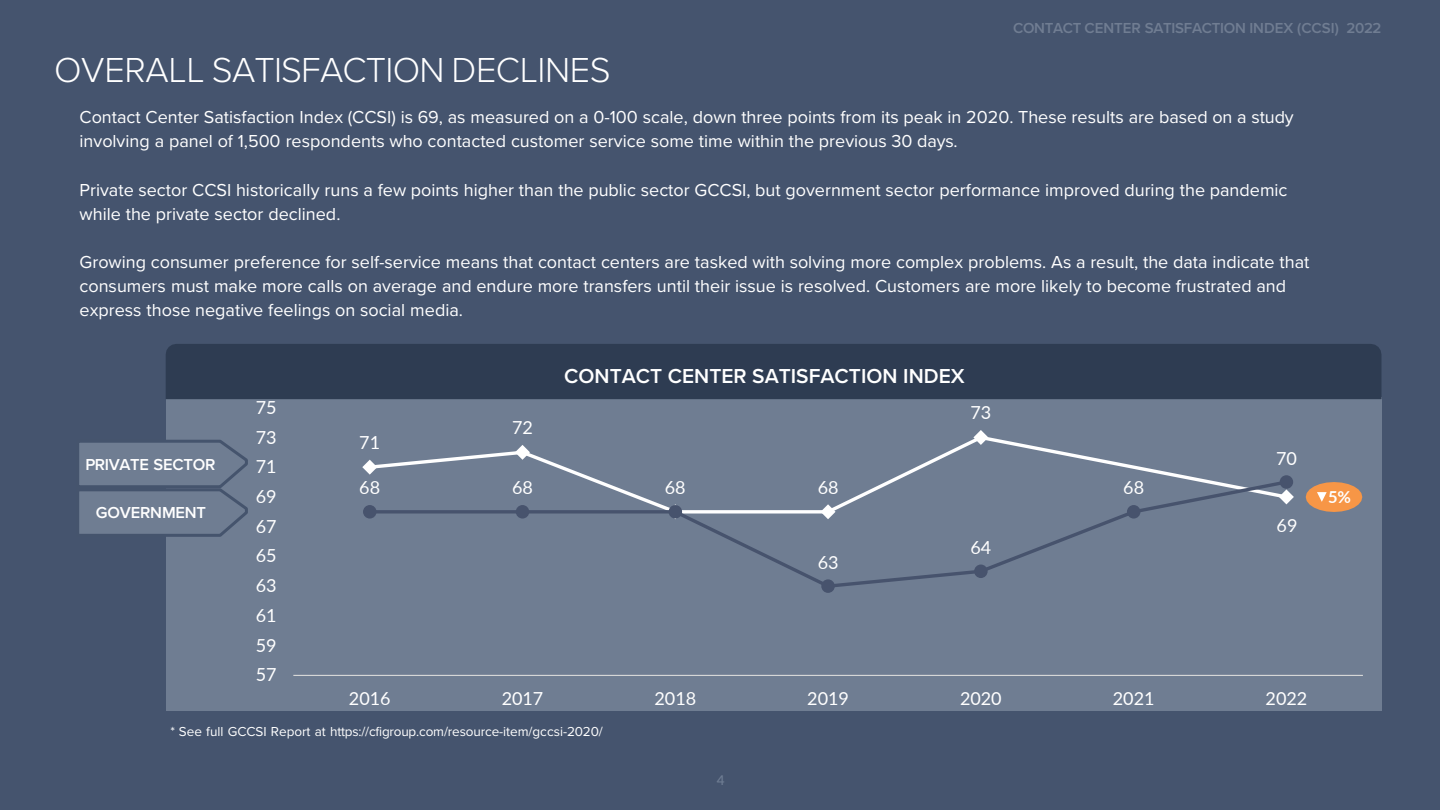
<style>
.page{position:relative;width:1440px;height:810px;background:#45546e}
.page>*{position:absolute;margin:0;border:0;box-sizing:border-box;transform-origin:0 0}
.t1{font:300 36px "Proxima Nova";letter-spacing:-.01em;color:#fff}
.t2{font:600 21px "Proxima Nova";color:#fff}
.t3{font:18px/24px "Proxima Nova";color:#fff}
.t4{font:18px "Lato";color:#fff}
.t5{font:600 16.5px "Proxima Nova";letter-spacing:-.01em;color:#fff}
.t6{font:700 16.5px "Lato";color:#fff}
.t7{font:600 15px "Proxima Nova";letter-spacing:-.015em;color:#707d92}
.t8{font:13.5px "Proxima Nova";letter-spacing:-.005em;color:#fff}
.t9{font:600 13.5px "Lato";color:#6e7c92}
</style>
<div class="page">
<div style="left:166px;top:398px;width:1215px;height:313px;background:#6f7d92"></div>
<div style="left:166px;top:344px;width:1215px;height:55px;background:#2e3c52"></div>
<svg style="left:79px;top:439px;width:169px;height:98px"></svg>
<hr style="left:293px;top:675px;width:1070px;height:1px;background:#d9d9d9">
<svg style="left:369px;top:437px;width:913px;height:41px"></svg>
<svg style="left:362px;top:460px;width:15px;height:15px"></svg>
<svg style="left:515px;top:445px;width:15px;height:15px"></svg>
<svg style="left:973px;top:430px;width:15px;height:15px"></svg>
<svg style="left:1290px;top:493px;width:4px;height:8px"></svg>
<svg style="left:377px;top:478px;width:913px;height:109px"></svg>
<div style="left:363px;top:505px;width:14px;height:14px;background:#47536d;border-radius:50%"></div>
<div style="left:516px;top:505px;width:13px;height:14px;background:#47536d;border-radius:50%"></div>
<div style="left:669px;top:505px;width:13px;height:14px;background:#47536d;border-radius:50%"></div>
<div style="left:821px;top:579px;width:14px;height:14px;background:#47536d;border-radius:50%"></div>
<div style="left:974px;top:565px;width:14px;height:13px;background:#47536d;border-radius:50%"></div>
<div style="left:1127px;top:505px;width:13px;height:14px;background:#47536d;border-radius:50%"></div>
<div style="left:1280px;top:475px;width:13px;height:14px;background:#47536d;border-radius:50%"></div>
<svg style="left:1306px;top:482px;width:56px;height:30px"></svg>
<p class="t7" style="left:1013px;top:17px;width:370px">CONTACT CENTER SATISFACTION INDEX (CCSI) 2022</p>
<h2 class="t1" style="left:54px;top:43px;width:558px">OVERALL SATISFACTION DECLINES</h2>
<p class="t3" style="left:80px;top:104px;width:1216px">Contact Center Satisfaction Index (CCSI) is 69, as measured on a 0-100 scale, down three points from its peak in 2020. These results are based on a study involving a panel of 1,500 respondents who contacted customer service some time within the previous 30 days.</p>
<p class="t3" style="left:80px;top:177px;width:1209px">Private sector CCSI historically runs a few points higher than the public sector GCCSI, but government sector performance improved during the pandemic while the private sector declined.</p>
<p class="t3" style="left:80px;top:249px;width:1231px">Growing consumer preference for self-service means that contact centers are tasked with solving more complex problems. As a result, the data indicate that consumers must make more calls on average and endure more transfers until their issue is resolved. Customers are more likely to become frustrated and express those negative feelings on social media.</p>
<p class="t5" style="left:85px;top:452px;width:132px">PRIVATE SECTOR</p>
<p class="t5" style="left:96px;top:500px;width:112px">GOVERNMENT</p>
<p class="t4" style="left:256px;top:394px;width:22px">75</p>
<p class="t4" style="left:256px;top:424px;width:22px">73</p>
<p class="t4" style="left:256px;top:454px;width:22px">71</p>
<p class="t4" style="left:256px;top:484px;width:22px">69</p>
<p class="t4" style="left:256px;top:513px;width:22px">67</p>
<p class="t4" style="left:256px;top:543px;width:22px">65</p>
<p class="t4" style="left:256px;top:573px;width:22px">63</p>
<p class="t4" style="left:256px;top:603px;width:22px">61</p>
<p class="t4" style="left:256px;top:632px;width:22px">59</p>
<p class="t4" style="left:256px;top:662px;width:22px">57</p>
<p class="t4" style="left:359px;top:430px;width:22px">71</p>
<p class="t4" style="left:512px;top:415px;width:22px">72</p>
<p class="t4" style="left:359px;top:475px;width:22px">68</p>
<p class="t4" style="left:512px;top:475px;width:22px">68</p>
<p class="t2" style="left:564px;top:360px;width:402px">CONTACT CENTER SATISFACTION INDEX</p>
<p class="t4" style="left:665px;top:474px;width:22px">68</p>
<p class="t4" style="left:818px;top:474px;width:22px">68</p>
<p class="t4" style="left:818px;top:549px;width:22px">63</p>
<p class="t4" style="left:970px;top:400px;width:22px">73</p>
<p class="t4" style="left:970px;top:535px;width:22px">64</p>
<p class="t4" style="left:1123px;top:475px;width:22px">68</p>
<p class="t4" style="left:1276px;top:445px;width:22px">70</p>
<p class="t4" style="left:1277px;top:513px;width:22px">69</p>
<p class="t4" style="left:349px;top:686px;width:43px">2016</p>
<p class="t4" style="left:502px;top:686px;width:43px">2017</p>
<p class="t4" style="left:655px;top:686px;width:43px">2018</p>
<p class="t4" style="left:807px;top:686px;width:43px">2019</p>
<p class="t4" style="left:960px;top:686px;width:43px">2020</p>
<p class="t4" style="left:1113px;top:686px;width:43px">2021</p>
<p class="t4" style="left:1266px;top:686px;width:43px">2022</p>
<p class="t8" style="left:170px;top:722px;width:434px">* See full GCCSI Report at https://cfigroup.com/resource-item/gccsi-2020/</p>
<p class="t9" style="left:717px;top:770px;width:9px">4</p>
<p class="t6" style="left:1328px;top:485px;width:24px">5%</p>
</div>
